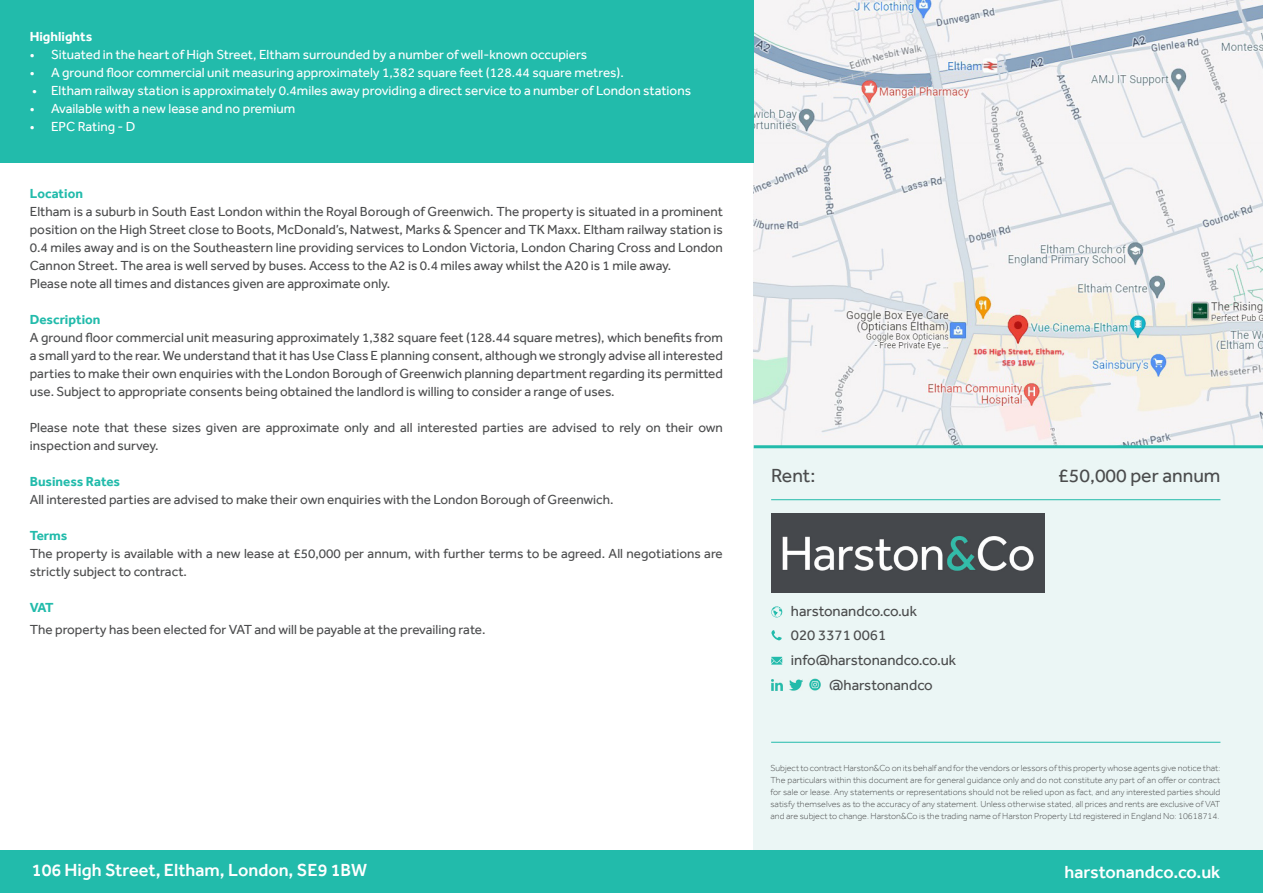
<style>
.page{position:relative;width:1263px;height:893px;background:#fff}
.page>*{position:absolute;margin:0;border:0;box-sizing:border-box;transform-origin:0 0}
.t1{font:19.5px "Effra";color:#4b4c4d}
.t2{font:500 18px "Effra";color:#fff}
.t3{font:15px "Effra";color:#4b4c4d}
.t4{font:13.5px/18px "Effra";color:#4b4c4d;text-align:justify}
.t5{font:13.5px "Effra";color:#fff}
.t6{font:700 13.5px "Effra";color:#22bbab}
.t7{font:700 13.5px "Effra";color:#fff}
.t8{font:300 9px/12px "Effra";color:#4b4c4d;text-align:justify}
</style>
<div class="page">
<div style="left:754px;top:355px;width:509px;height:495px;background:#ebf6f5"></div>
<div style="left:0;top:850px;width:1263px;height:43px;background:#22bbab"></div>
<img style="left:754px;top:0;width:509px;height:445px">
<div style="left:0;top:0;width:754px;height:162px;background:#22bbab"></div>
<hr style="left:771px;top:499px;width:449px;height:1px;background:#22bbab">
<hr style="left:754px;top:445px;width:509px;height:3px;background:#22bbab">
<svg style="left:771px;top:606px;width:11px;height:11px"></svg>
<svg style="left:771px;top:630px;width:10px;height:10px"></svg>
<svg style="left:771px;top:657px;width:11px;height:8px"></svg>
<svg style="left:771px;top:679px;width:11px;height:11px"></svg>
<svg style="left:790px;top:679px;width:13px;height:11px"></svg>
<hr style="left:771px;top:742px;width:449px;height:1px;background:#22bbab">
<svg style="left:809px;top:679px;width:12px;height:12px"></svg>
<img style="left:771px;top:514px;width:273px;height:78px">
<p class="t7" style="left:30px;top:28px;width:64px">Highlights</p>
<p class="t5" style="left:30px;top:46px;width:559px">• Situated in the heart of High Street, Eltham surrounded by a number of well-known occupiers</p>
<p class="t5" style="left:30px;top:64px;width:596px">• A ground floor commercial unit measuring approximately 1,382 square feet (128.44 square metres).</p>
<p class="t5" style="left:32px;top:82px;width:660px">• Eltham railway station is approximately 0.4miles away providing a direct service to a number of London stations</p>
<p class="t5" style="left:30px;top:100px;width:267px">• Available with a new lease and no premium</p>
<p class="t5" style="left:30px;top:118px;width:107px">• EPC Rating - D</p>
<p class="t6" style="left:30px;top:186px;width:55px">Location</p>
<p class="t4" style="left:30px;top:203px;width:695px">Eltham is a suburb in South East London within the Royal Borough of Greenwich. The property is situated in a prominent position on the High Street close to Boots, McDonald’s, Natwest, Marks &amp; Spencer and TK Maxx. Eltham railway station is 0.4 miles away and is on the Southeastern line providing services to London Victoria, London Charing Cross and London Cannon Street. The area is well served by buses. Access to the A2 is 0.4 miles away whilst the A20 is 1 mile away.</p>
<p class="t4" style="left:30px;top:275px;width:362px">Please note all times and distances given are approximate only.</p>
<p class="t6" style="left:30px;top:312px;width:72px">Description</p>
<p class="t4" style="left:30px;top:329px;width:695px">A ground floor commercial unit measuring approximately 1,382 square feet (128.44 square metres), which benefits from a small yard to the rear. We understand that it has Use Class E planning consent, although we strongly advise all interested parties to make their own enquiries with the London Borough of Greenwich planning department regarding its permitted use. Subject to appropriate consents being obtained the landlord is willing to consider a range of uses.</p>
<p class="t4" style="left:30px;top:419px;width:695px">Please note that these sizes given are approximate only and all interested parties are advised to rely on their own inspection and survey.</p>
<p class="t6" style="left:30px;top:474px;width:92px">Business Rates</p>
<p class="t4" style="left:30px;top:491px;width:585px">All interested parties are advised to make their own enquiries with the London Borough of Greenwich.</p>
<p class="t6" style="left:30px;top:528px;width:39px">Terms</p>
<p class="t4" style="left:30px;top:545px;width:694px">The property is available with a new lease at £50,000 per annum, with further terms to be agreed. All negotiations are strictly subject to contract.</p>
<p class="t6" style="left:30px;top:600px;width:25px">VAT</p>
<p class="t4" style="left:30px;top:620px;width:457px">The property has been elected for VAT and will be payable at the prevailing rate.</p>
<p class="t2" style="left:32px;top:859px;width:337px">106 High Street, Eltham, London, SE9 1BW</p>
<p class="t1" style="left:771px;top:464px;width:46px">Rent:</p>
<p class="t1" style="left:1058px;top:464px;width:164px">£50,000 per annum</p>
<p class="t3" style="left:791px;top:602px;width:128px">harstonandco.co.uk</p>
<p class="t3" style="left:791px;top:626px;width:97px">020 3371 0061</p>
<p class="t3" style="left:791px;top:651px;width:167px">info@harstonandco.co.uk</p>
<p class="t3" style="left:829px;top:676px;width:105px">@harstonandco</p>
<p class="t8" style="left:770px;top:762px;width:452px">Subject to contract Harston&amp;Co on its behalf and for the vendors or lessors of this property whose agents give notice that:<br>The particulars within this document are for general guidance only and do not constitute any part of an offer or contract for sale or lease. Any statements or representations should not be relied upon as fact, and any interested parties should satisfy themselves as to the accuracy of any statement. Unless otherwise stated, all prices and rents are exclusive of VAT and are subject to change. Harston&amp;Co is the trading name of Harston Property Ltd registered in England No: 10618714.</p>
<p class="t2" style="left:1065px;top:861px;width:157px">harstonandco.co.uk</p>
</div>
